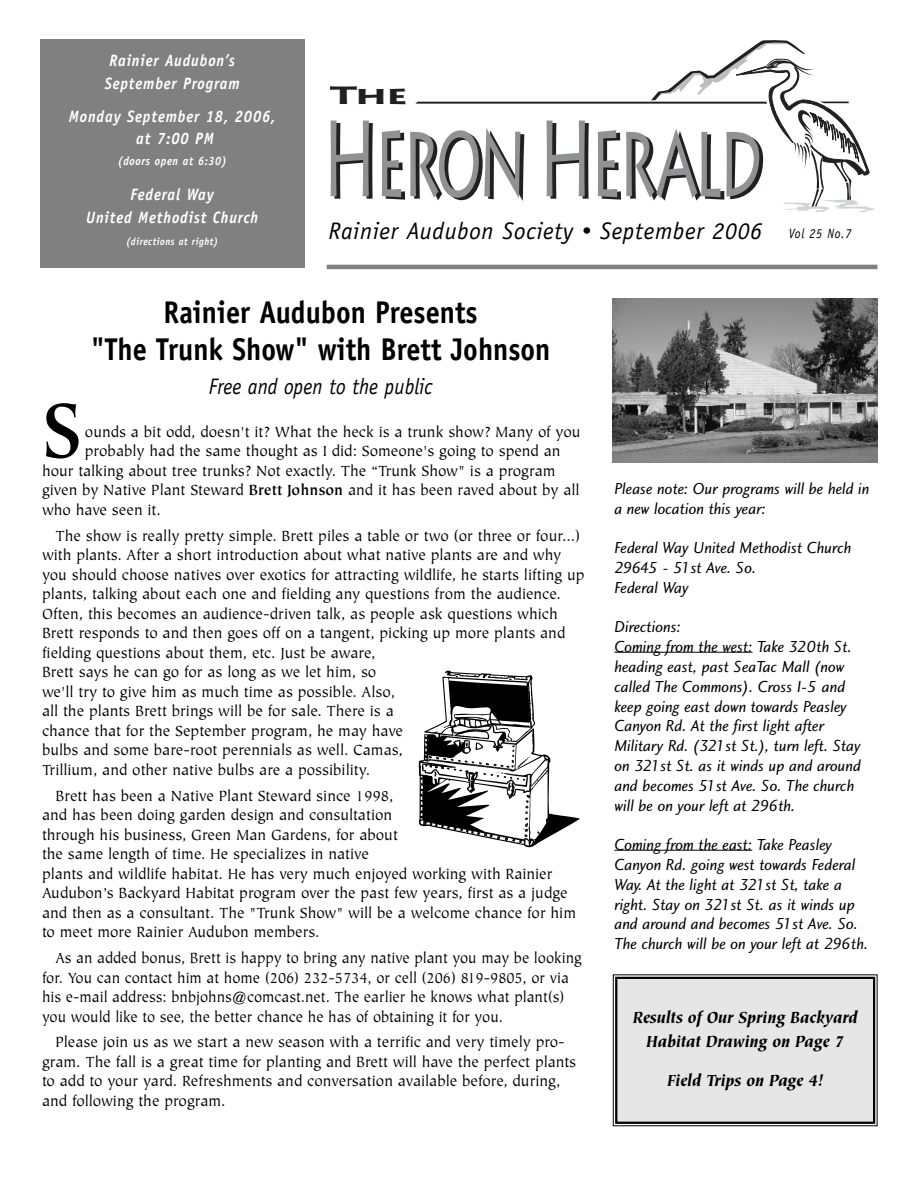
<style>
.page{position:relative;width:918px;height:1188px;background:#fff}
.page>*{position:absolute;margin:0;border:0;box-sizing:border-box;transform-origin:0 0}
.t1{font:700 87px "Tiepolo";color:#000;scale:.85 1}
.t2{font:700 31.5px/37.5px "Officina Sans";color:#000;text-align:center;scale:.9 1}
.t3{font:700 25.05px "Lithos Pro";color:#231f20;scale:1.62 1}
.t4{font:italic 24px "Officina Sans";letter-spacing:.025em;color:#000}
.t5{font:italic 22.5px "Officina Sans";color:#000;scale:.9 1}
.t6{font:italic 900 18px/24px "Tiepolo";color:#000;text-align:center;scale:.9 1}
.t7{font:16.5px/19.5px "Tiepolo";color:#000;scale:.95 1}
.t8{font:16.5px/19.8px "Charlotte Sans Book Italic Plain";color:#000}
.t9{font:16.5px/19.5px "Tiepolo";color:#000;scale:.92 1}
.t10{font:italic 700 16.5px/22.5px "Officina Sans";letter-spacing:.055em;color:#fff;text-align:center;scale:.9 1}
.t11{font:italic 700 12px "Officina Sans";letter-spacing:.055em;color:#fff;scale:.9 1}
.t12{font:italic 700 10.5px "Officina Sans";letter-spacing:.055em;color:#fff;scale:.9 1}
.s1{font-size:18px}
.s2{font-size:13.5px}
.s3{font-weight:700}
</style>
<div class="page">
<svg style="left:331px;top:121px;width:42px;height:78px"></svg>
<svg style="left:382px;top:40px;width:492px;height:172px"></svg>
<div style="left:40px;top:39px;width:265px;height:229px;background:#808080"></div>
<div style="left:617px;top:979px;width:256px;height:143px;background:#e6e6e6"></div>
<div style="left:615px;top:977px;width:260px;height:147px;border:2px solid #000"></div>
<hr style="left:327px;top:265px;width:551px;height:4px;background:#808080">
<hr style="left:614px;top:652px;width:62px;height:1px;background:#000">
<hr style="left:675px;top:652px;width:56px;height:1px;background:#000">
<svg style="left:731px;top:652px;width:21px;height:1px"></svg>
<hr style="left:614px;top:850px;width:62px;height:1px;background:#000">
<hr style="left:675px;top:850px;width:62px;height:1px;background:#000">
<svg style="left:737px;top:850px;width:15px;height:1px"></svg>
<img style="left:613px;top:298px;width:265px;height:165px">
<svg style="left:419px;top:670px;width:161px;height:177px"></svg>
<p class="t10" style="left:105px;top:51px;width:151px;text-align:left">Rainier Audubon’s<br>September Program</p>
<p class="t10" style="left:69px;top:106px;width:231px">Monday September 18, 2006, at 7:00 PM</p>
<p class="t11" style="left:118px;top:156px;width:123px">(doors open at 6:30)</p>
<p class="t10" style="left:86px;top:185px;width:193px">Federal Way<br>United Methodist Church</p>
<p class="t12" style="left:126px;top:237px;width:104px">(directions at right)</p>
<h3 class="t3" style="left:330px;top:81px;width:49px">The</h3>
<h3 class="t4" style="left:329px;top:221px;width:524px">Rainier Audubon Society <span class="s1">•</span> September 2006 <span class="s2">Vol 25 No.7</span></h3>
<h2 class="t2" style="left:91px;top:296px;width:512px">Rainier Audubon Presents<br>"The Trunk Show" with Brett Johnson</h2>
<h3 class="t5" style="left:209px;top:378px;width:250px">Free and open to the public</h3>
<h1 class="t1" style="left:43px;top:396px;width:47px">S</h1>
<p class="t7" style="left:85px;top:423px;width:523px">ounds a bit odd, doesn't it? What the heck is a trunk show? Many of you</p>
<p class="t7" style="left:85px;top:443px;width:502px">probably had the same thought as I did: Someone's going to spend an</p>
<p class="t7" style="left:42px;top:462px;width:542px">hour talking about tree trunks? Not exactly. The “Trunk Show" is a program</p>
<p class="t7" style="left:42px;top:482px;width:567px">given by Native Plant Steward <span class="s3">Brett Johnson</span> and it has been raved about by all</p>
<p class="t7" style="left:42px;top:501px;width:127px">who have seen it.</p>
<p class="t7" style="left:42px;top:527px;width:573px;text-indent:13px">The show is really pretty simple. Brett piles a table or two (or three or four...) with plants. After a short introduction about what native plants are and why you should choose natives over exotics for attracting wildlife, he starts lifting up plants, talking about each one and fielding any questions from the audience.<br>Often, this becomes an audience-driven talk, as people ask questions which Brett responds to and then goes off on a tangent, picking up more plants and fielding questions about them, etc. Just be aware,<br>Brett says he can go for as long as we let him, so<br>we'll try to give him as much time as possible. Also,<br>all the plants Brett brings will be for sale. There is a<br>chance that for the September program, he may have<br>bulbs and some bare-root perennials as well. Camas,<br>Trillium, and other native bulbs are a possibility.</p>
<p class="t7" style="left:42px;top:787px;width:564px;text-indent:13px">Brett has been a Native Plant Steward since 1998,<br>and has been doing garden design and consultation<br>through his business, Green Man Gardens, for about<br>the same length of time. He specializes in native<br>plants and wildlife habitat. He has very much enjoyed working with Rainier Audubon’s Backyard Habitat program over the past few years, first as a judge and then as a consultant. The "Trunk Show" will be a welcome chance for him to meet more Rainier Audubon members.</p>
<p class="t9" style="left:42px;top:949px;width:588px;text-indent:13px">As an added bonus, Brett is happy to bring any native plant you may be looking for. You can contact him at home (206) 232-5734, or cell (206) 819-9805, or via his e-mail address: bnbjohns@comcast.net. The earlier he knows what plant(s) you would like to see, the better chance he has of obtaining it for you.</p>
<p class="t7" style="left:42px;top:1034px;width:564px;text-indent:13px">Please join us as we start a new season with a terrific and very timely pro&shy;gram. The fall is a great time for planting and Brett will have the perfect plants to add to your yard. Refreshments and conversation available before, during, and following the program.</p>
<p class="t8" style="left:614px;top:480px;width:257px">Please note: Our programs will be held in a new location this year:</p>
<p class="t8" style="left:614px;top:539px;width:238px">Federal Way United Methodist Church<br>29645 - 51st Ave. So.<br>Federal Way</p>
<p class="t8" style="left:614px;top:619px;width:248px">Directions:<br>Coming from the west: Take 320th St. heading east, past SeaTac Mall (now called The Commons). Cross I-5 and keep going east down towards Peasley<br>Canyon Rd. At the first light after<br>Military Rd. (321st St.), turn left. Stay on 321st St. as it winds up and around and becomes 51st Ave. So. The church will be on your left at 296th.</p>
<p class="t8" style="left:614px;top:836px;width:255px">Coming from the east: Take Peasley Canyon Rd. going west towards Federal Way. At the light at 321st St, take a right. Stay on 321st St. as it winds up and around and becomes 51st Ave. So.<br>The church will be on your left at 296th.</p>
<p class="t6" style="left:633px;top:1007px;width:251px">Results of Our Spring Backyard<br>Habitat Drawing on Page 7</p>
<p class="t6" style="left:667px;top:1070px;width:175px">Field Trips on Page 4!</p>
</div>
